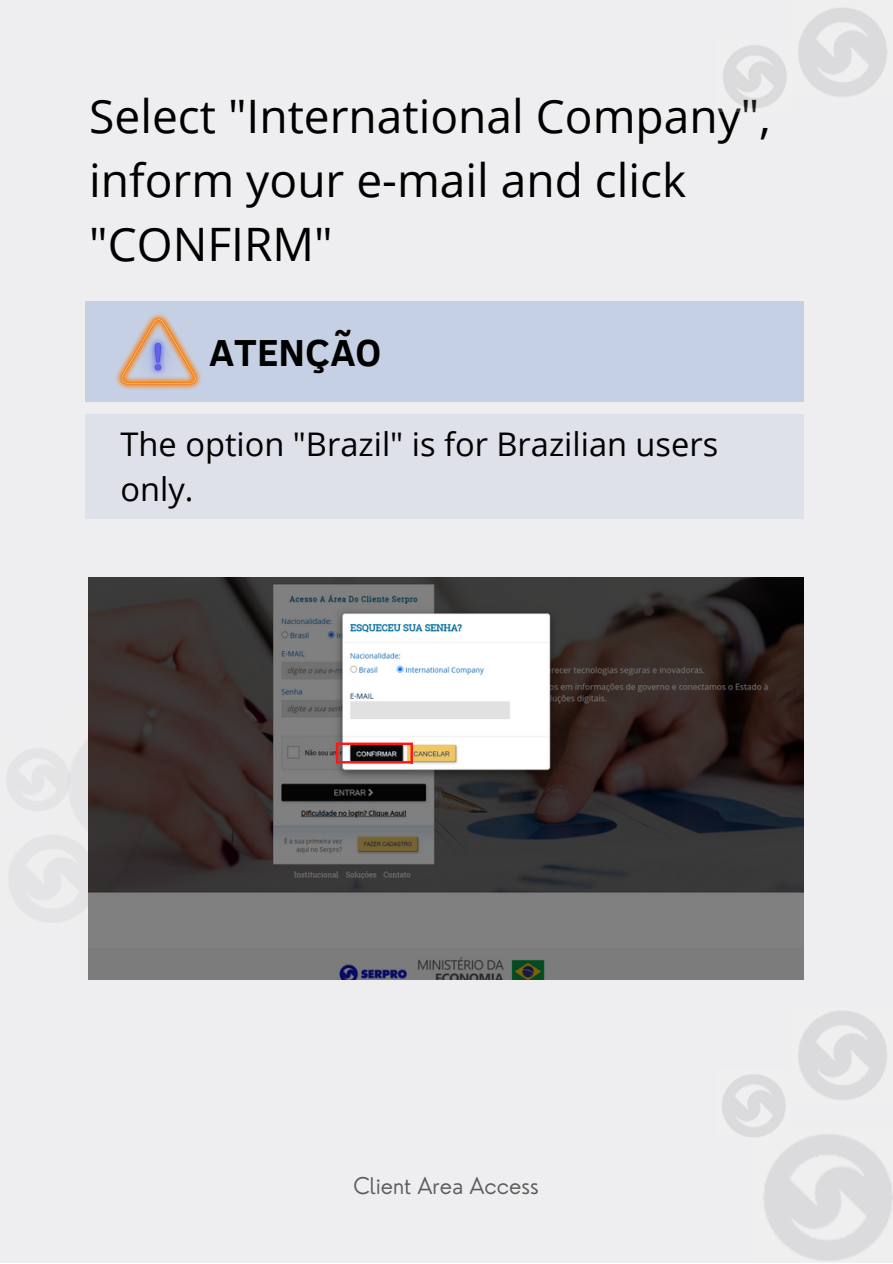
<style>
.page{position:relative;width:893px;height:1264px;background:#fff}
.page>*{position:absolute;margin:0;border:0;box-sizing:border-box;transform-origin:0 0}
.t1{font:46.05px/64.1px "Open Sans";color:#000}
.t2{font:700 38.55px "Clear Sans";color:#000}
.t3{font:32.55px/45px "Open Sans";color:#000}
.t4{font:300 22.5px "Nourd";color:#5b5b5b}
</style>
<div class="page">
<div style="left:0;top:0;width:892px;height:1262px;background:#eeedef"></div>
<img style="left:722px;top:1074px;width:64px;height:64px">
<img style="left:723px;top:45px;width:64px;height:63px">
<div style="left:85px;top:301px;width:718px;height:100px;background:#c6d0e4"></div>
<img style="left:113px;top:313px;width:94px;height:89px">
<div style="left:85px;top:414px;width:718px;height:105px;background:#dee1ea"></div>
<img style="left:88px;top:577px;width:715px;height:402px">
<hr style="left:337px;top:761px;width:76px;height:2px;background:#ff1616">
<hr style="left:336px;top:742px;width:77px;height:3px;background:#ff1616">
<hr style="left:336px;top:743px;width:2px;height:21px;background:#ff1616">
<hr style="left:410px;top:744px;width:3px;height:20px;background:#ff1616">
<p class="t1" style="left:89px;top:83px;width:683px">Select "International Company", inform your e-mail and click "CONFIRM"</p>
<p class="t2" style="left:209px;top:325px;width:174px">ATENÇÃO</p>
<p class="t3" style="left:121px;top:421px;width:599px">The option "Brazil" is for Brazilian users only.</p>
<p class="t4" style="left:353px;top:1171px;width:187px">Client Area Access</p>
</div>
